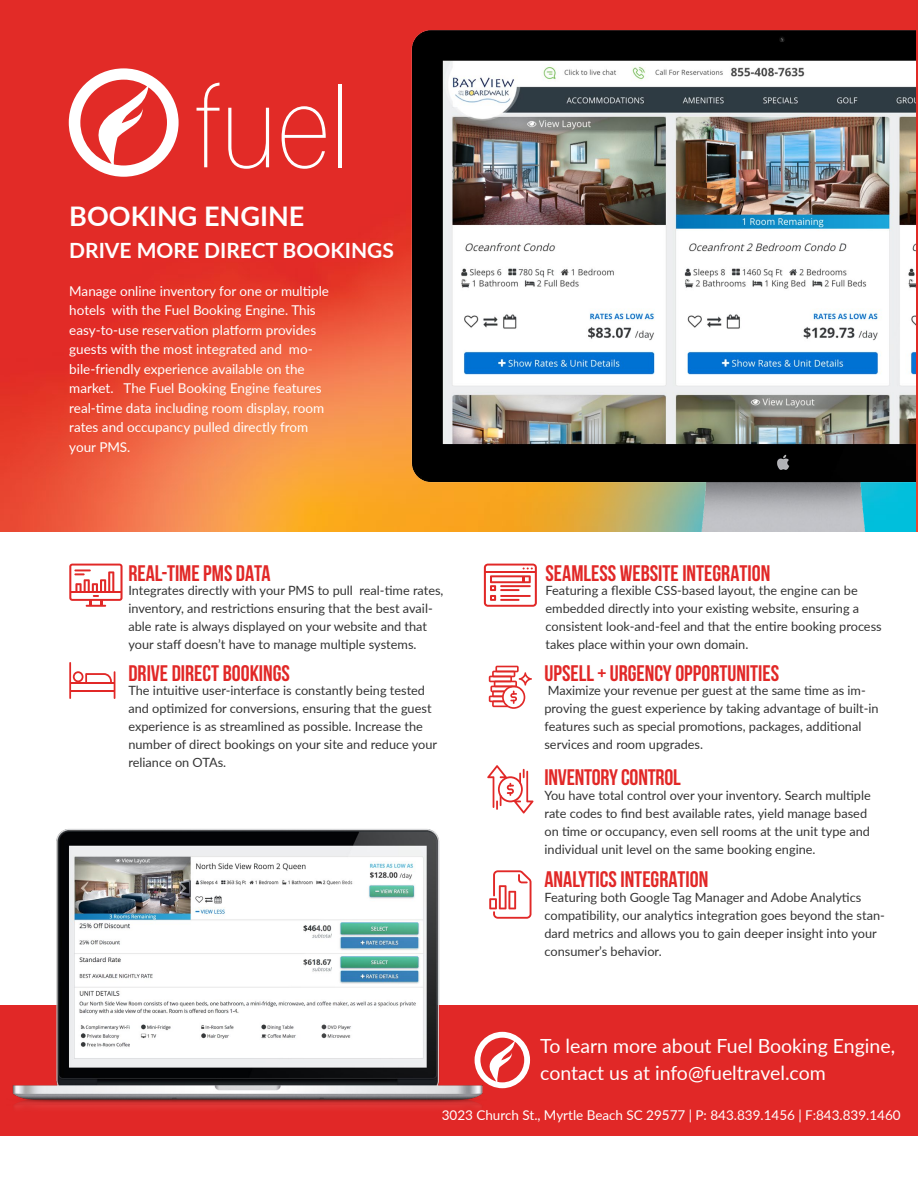
<style>
.page{position:relative;width:918px;height:1188px;background:#fff}
.page>*{position:absolute;margin:0;border:0;box-sizing:border-box;transform-origin:0 0}
.t1{font:700 27px "Lato";color:#fff}
.t2{font:700 22.5px "Bebas Neue";color:#e12827}
.t3{font:700 21px "Lato";color:#fff}
.t4{font:19.5px/27px "Lato";color:#fff}
.t5{font:13.5px/19.5px "Lato";color:#fff}
.t6{font:12.75px/18px "Lato";color:#333}
</style>
<div class="page">
<img style="left:0;top:0;width:411px;height:532px">
<div style="left:0;top:1005px;width:918px;height:130px;background:#e12827"></div>
<svg style="left:489px;top:1032px;width:41px;height:56px"></svg>
<svg style="left:69px;top:68px;width:110px;height:109px"></svg>
<svg style="left:197px;top:83px;width:23px;height:84px"></svg>
<svg style="left:228px;top:108px;width:41px;height:61px"></svg>
<svg style="left:282px;top:106px;width:44px;height:63px"></svg>
<hr style="left:338px;top:84px;width:4px;height:83px;background:#fff">
<svg style="left:489px;top:666px;width:43px;height:43px"></svg>
<hr style="left:69px;top:662px;width:2px;height:37px;background:#e12827">
<hr style="left:70px;top:682px;width:45px;height:2px;background:#e12827">
<hr style="left:70px;top:690px;width:45px;height:2px;background:#e12827">
<svg style="left:73px;top:671px;width:42px;height:28px"></svg>
<svg style="left:489px;top:870px;width:43px;height:49px"></svg>
<hr style="left:86px;top:605px;width:20px;height:2px;background:#e12827">
<svg style="left:69px;top:564px;width:54px;height:42px"></svg>
<hr style="left:70px;top:591px;width:52px;height:2px;background:#e12827">
<svg style="left:487px;top:765px;width:47px;height:49px"></svg>
<svg style="left:484px;top:564px;width:53px;height:43px"></svg>
<img style="left:411px;top:0;width:507px;height:532px">
<img style="left:6px;top:794px;width:483px;height:342px">
<h1 class="t1" style="left:69px;top:196px;width:237px">BOOKING ENGINE</h1>
<h3 class="t3" style="left:69px;top:235px;width:326px">DRIVE MORE DIRECT BOOKINGS</h3>
<p class="t5" style="left:69px;top:281px;width:261px">Manage online inventory for one or multiple hotels with the Fuel Booking Engine. This easy-to-use reservation platform provides guests with the most integrated and mo&shy;bile-friendly experience available on the market. The Fuel Booking Engine features real-time data including room display, room rates and occupancy pulled directly from your PMS.</p>
<h2 class="t2" style="left:128px;top:561px;width:144px">REAL-TIME PMS DATA</h2>
<p class="t6" style="left:128px;top:581px;width:317px">Integrates directly with your PMS to pull real-time rates, inventory, and restrictions ensuring that the best avail&shy;able rate is always displayed on your website and that your staff doesn’t have to manage multiple systems.</p>
<h2 class="t2" style="left:128px;top:661px;width:163px">DRIVE DIRECT BOOKINGS</h2>
<p class="t6" style="left:128px;top:681px;width:310px">The intuitive user-interface is constantly being tested and optimized for conversions, ensuring that the guest experience is as streamlined as possible. Increase the number of direct bookings on your site and reduce your reliance on OTAs.</p>
<h2 class="t2" style="left:546px;top:561px;width:226px">SEAMLESS WEBSITE INTEGRATION</h2>
<p class="t6" style="left:546px;top:581px;width:338px">Featuring a flexible CSS-based layout, the engine can be embedded directly into your existing website, ensuring a consistent look-and-feel and that the entire booking process takes place within your own domain.</p>
<h2 class="t2" style="left:544px;top:661px;width:236px">UPSELL + URGENCY OPPORTUNITIES</h2>
<p class="t6" style="left:544px;top:681px;width:336px">Maximize your revenue per guest at the same time as im&shy;proving the guest experience by taking advantage of built-in features such as special promotions, packages, additional services and room upgrades.</p>
<h2 class="t2" style="left:545px;top:765px;width:138px">INVENTORY CONTROL</h2>
<p class="t6" style="left:545px;top:785px;width:328px">You have total control over your inventory. Search multiple rate codes to find best available rates, yield manage based on time or occupancy, even sell rooms at the unit type and individual unit level on the same booking engine.</p>
<h2 class="t2" style="left:545px;top:867px;width:165px">ANALYTICS INTEGRATION</h2>
<p class="t6" style="left:545px;top:887px;width:342px">Featuring both Google Tag Manager and Adobe Analytics compatibility, our analytics integration goes beyond the stan&shy;dard metrics and allows you to gain deeper insight into your consumer’s behavior.</p>
<h3 class="t4" style="left:540px;top:1032px;width:356px">To learn more about Fuel Booking Engine, contact us at info@fueltravel.com</h3>
<p class="t5" style="left:442px;top:1105px;width:461px">3023 Church St., Myrtle Beach SC 29577 | P: 843.839.1456 | F:843.839.1460</p>
</div>
